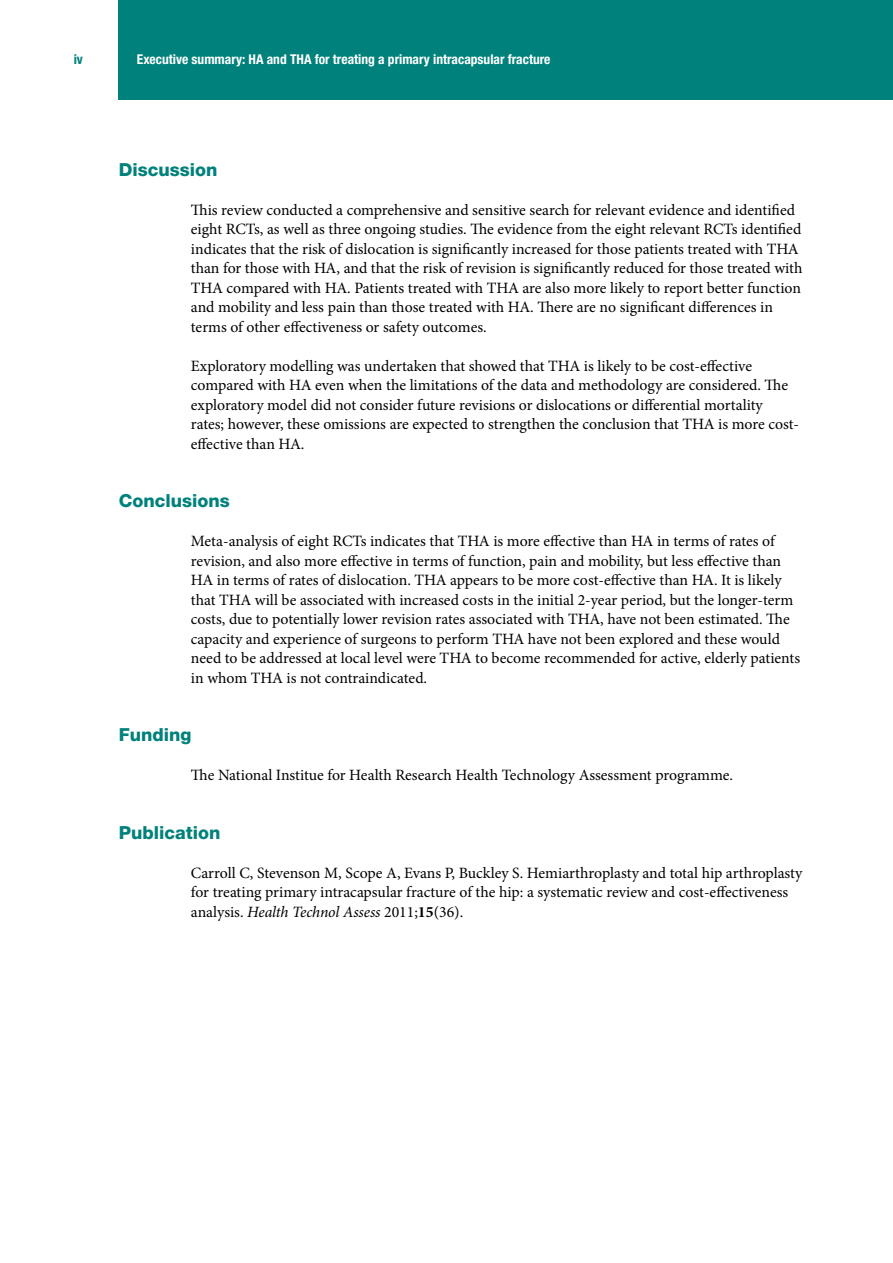
<style>
.page{position:relative;width:893px;height:1263px;background:#fff}
.page>*{position:absolute;margin:0;border:0;box-sizing:border-box;transform-origin:0 0}
.t1{font:800 18px "Helvetica Neue LT Pro";color:#00817b}
.t2{font:15.75px/19.5px "Minion Pro";color:#000}
.t3{font:700 condensed 13.5px "Helvetica Neue LT Pro";color:#fff}
.t4{font:700 condensed 13.5px "Helvetica Neue LT Pro";color:#00817b}
.s1{font-style:italic}
.s2{font-weight:700}
</style>
<div class="page">
<div style="left:119px;top:0;width:774px;height:99px;background:#00817b"></div>
<p class="t4" style="left:74px;top:51px;width:11px">iv</p>
<p class="t3" style="left:137px;top:51px;width:415px">Executive summary: HA and THA for treating a primary intracapsular fracture</p>
<p class="t1" style="left:119px;top:158px;width:100px">Discussion</p>
<p class="t2" style="left:191px;top:200px;width:613px">This review conducted a comprehensive and sensitive search for relevant evidence and identified eight RCTs, as well as three ongoing studies. The evidence from the eight relevant RCTs identified indicates that the risk of dislocation is significantly increased for those patients treated with THA than for those with HA, and that the risk of revision is significantly reduced for those treated with THA compared with HA. Patients treated with THA are also more likely to report better function and mobility and less pain than those treated with HA. There are no significant differences in terms of other effectiveness or safety outcomes.</p>
<p class="t2" style="left:191px;top:356px;width:610px">Exploratory modelling was undertaken that showed that THA is likely to be cost-effective compared with HA even when the limitations of the data and methodology are considered. The exploratory model did not consider future revisions or dislocations or differential mortality rates; however, these omissions are expected to strengthen the conclusion that THA is more cost&shy;effective than HA.</p>
<p class="t1" style="left:119px;top:490px;width:113px">Conclusions</p>
<p class="t2" style="left:191px;top:531px;width:611px">Meta-analysis of eight RCTs indicates that THA is more effective than HA in terms of rates of revision, and also more effective in terms of function, pain and mobility, but less effective than HA in terms of rates of dislocation. THA appears to be more cost-effective than HA. It is likely that THA will be associated with increased costs in the initial 2-year period, but the longer-term costs, due to potentially lower revision rates associated with THA, have not been estimated. The capacity and experience of surgeons to perform THA have not been explored and these would need to be addressed at local level were THA to become recommended for active, elderly patients in whom THA is not contraindicated.</p>
<p class="t1" style="left:119px;top:724px;width:74px">Funding</p>
<p class="t2" style="left:191px;top:765px;width:544px">The National Institue for Health Research Health Technology Assessment programme.</p>
<p class="t1" style="left:119px;top:821px;width:103px">Publication</p>
<p class="t2" style="left:191px;top:863px;width:613px">Carroll C, Stevenson M, Scope A, Evans P, Buckley S. Hemiarthroplasty and total hip arthroplasty for treating primary intracapsular fracture of the hip: a systematic review and cost-effectiveness analysis. <span class="s1">Health Technol Assess</span> 2011;<span class="s2">15</span>(36).</p>
</div>
